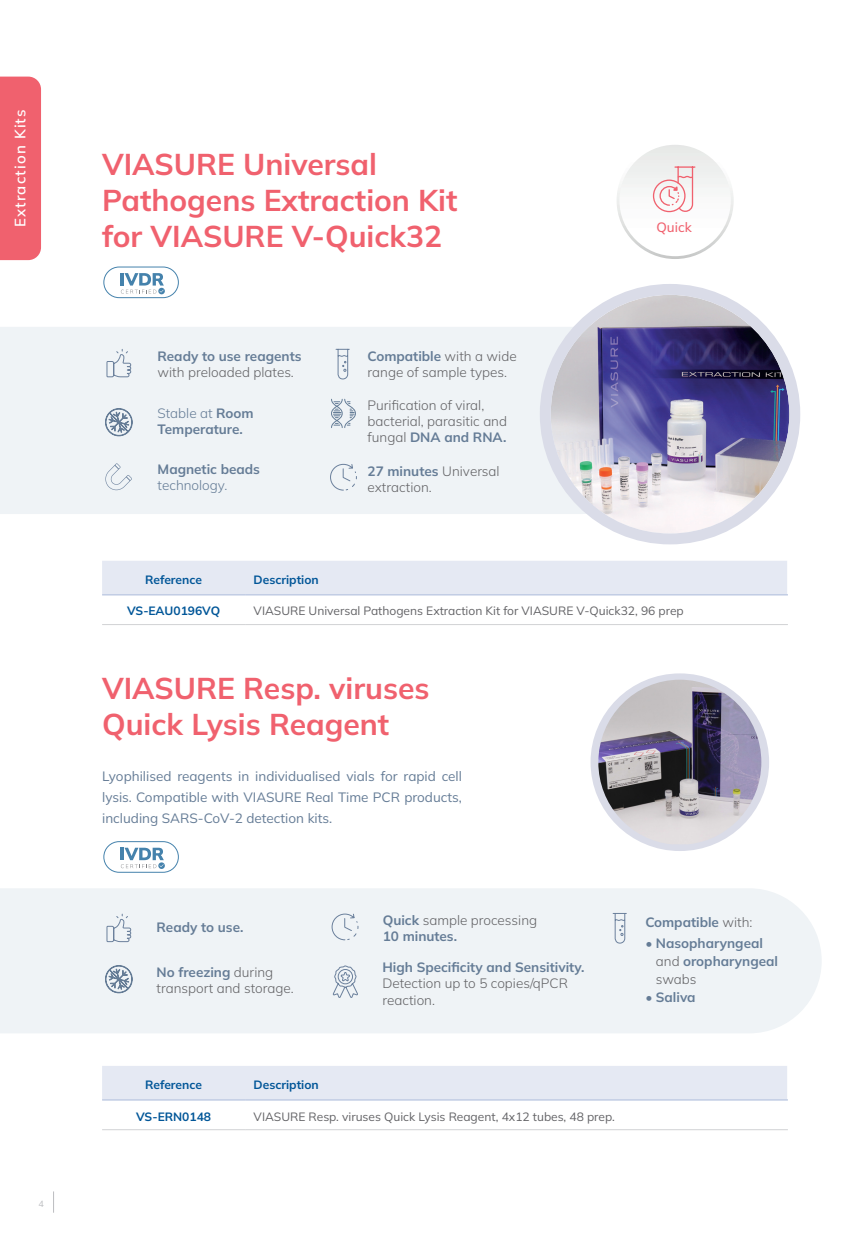
<style>
.page{position:relative;width:851px;height:1234px;background:#fff}
.page>*{position:absolute;margin:0;border:0;box-sizing:border-box;transform-origin:0 0}
.Títulos_secciones{font:700 30px/36px "Mulish";color:#f0616e}
.t1{font:600 15px "Mulish";letter-spacing:.075em;color:#fff}
.Texto_pag_1{font:300 13.5px/16.2px "Mulish";color:#636366}
.Texto{font:13.5px/21px "Mulish";color:#657c96;text-align:justify}
.Texto_pag_1-2{font:700 13.5px/16.2px "Mulish";color:#657c96}
.t2{font:500 13.5px "Mulish";color:#f0616e}
.t3{font:12px "Mulish";color:#636366}
.Table_encabezado{font:700 12px "Mulish";color:#015698}
.t4{font:9px "Mulish";color:#bcbdc0}
.s1{font-weight:700;color:#657c96}
.s2{font-weight:300}
.s3{font-weight:300;color:#636366}
</style>
<div class="page">
<svg style="left:53px;top:1191px;width:1px;height:21px"></svg>
<div style="left:0;top:327px;width:539px;height:187px;background:#eff3f6"></div>
<div style="left:0;top:888px;width:821px;height:145px;background:#eff3f6"></div>
<div style="left:102px;top:1066px;width:685px;height:35px;background:#e5e9f3"></div>
<hr style="left:102px;top:1129px;width:143px;height:1px;background:#d1d2d4">
<hr style="left:245px;top:1129px;width:542px;height:1px;background:#d1d2d4">
<hr style="left:102px;top:1098px;width:143px;height:2px;background:#c1cce4">
<hr style="left:245px;top:1098px;width:542px;height:2px;background:#c1cce4">
<div style="left:102px;top:561px;width:685px;height:35px;background:#e5e9f3"></div>
<hr style="left:102px;top:624px;width:143px;height:1px;background:#d1d2d4">
<hr style="left:245px;top:624px;width:542px;height:1px;background:#d1d2d4">
<hr style="left:102px;top:594px;width:143px;height:1px;background:#c1cce4">
<hr style="left:245px;top:594px;width:542px;height:1px;background:#c1cce4">
<div style="left:0;top:77px;width:41px;height:183px;background:#f0616e"></div>
<svg style="left:332px;top:964px;width:26px;height:34px"></svg>
<svg style="left:329px;top:463px;width:28px;height:28px"></svg>
<svg style="left:331px;top:913px;width:27px;height:27px"></svg>
<svg style="left:106px;top:348px;width:26px;height:34px"></svg>
<svg style="left:335px;top:348px;width:15px;height:31px"></svg>
<svg style="left:612px;top:912px;width:15px;height:31px"></svg>
<div style="left:590px;top:673px;width:179px;height:177px;background:#dadce8;border-radius:50%"></div>
<img style="left:598px;top:679px;width:163px;height:165px">
<svg style="left:105px;top:389px;width:27px;height:66px"></svg>
<svg style="left:616px;top:142px;width:117px;height:117px"></svg>
<div style="left:619px;top:145px;width:111px;height:111px;background:linear-gradient(to bottom,#e9ebe9,#fff);border-radius:56px"></div>
<svg style="left:652px;top:166px;width:44px;height:47px"></svg>
<hr style="left:120px;top:847px;width:4px;height:13px;background:#4582ac">
<svg style="left:121px;top:847px;width:43px;height:21px"></svg>
<div style="left:104px;top:841px;width:74px;height:31px;border:1px solid #4582ac;border-radius:15px"></div>
<svg style="left:539px;top:284px;width:261px;height:260px"></svg>
<hr style="left:120px;top:273px;width:4px;height:12px;background:#4582ac">
<svg style="left:121px;top:273px;width:43px;height:20px"></svg>
<div style="left:104px;top:267px;width:74px;height:31px;border:1px solid #4582ac;border-radius:15px"></div>
<svg style="left:104px;top:463px;width:28px;height:27px"></svg>
<svg style="left:331px;top:398px;width:25px;height:30px"></svg>
<svg style="left:105px;top:913px;width:27px;height:99px"></svg>
<p class="t1" style="left:10px;top:227px;width:119px;rotate:-90deg">Extraction Kits</p>
<p class="t4" style="left:38px;top:1196px;width:7px">4</p>
<p class="Títulos_secciones" style="left:102px;top:146px;width:357px">VIASURE Universal<br>Pathogens Extraction Kit for VIASURE V-Quick32</p>
<p class="Texto_pag_1" style="left:157px;top:347px;width:145px"><span class="s1">Ready to use reagents </span>with preloaded plates.</p>
<p class="Texto_pag_1-2" style="left:157px;top:405px;width:98px"><span class="s2">Stable at</span> Room<br>Temperature.</p>
<p class="Texto_pag_1-2" style="left:157px;top:460px;width:104px">Magnetic beads <span class="s2">technology.</span></p>
<p class="Texto_pag_1" style="left:367px;top:348px;width:150px"><span class="s1">Compatible</span> with a wide range of sample types.</p>
<p class="Texto_pag_1" style="left:367px;top:396px;width:141px">Purification of viral, bacterial, parasitic and fungal <span class="s1">DNA and RNA.</span></p>
<p class="Texto_pag_1" style="left:367px;top:462px;width:134px"><span class="s1">27 minutes</span> Universal extraction.</p>
<p class="t2" style="left:656px;top:218px;width:37px">Quick</p>
<p class="Table_encabezado" style="left:145px;top:571px;width:58px">Reference</p>
<p class="Table_encabezado" style="left:253px;top:571px;width:67px">Description</p>
<p class="Table_encabezado" style="left:127px;top:602px;width:95px">VS-EAU0196VQ</p>
<p class="t3" style="left:253px;top:602px;width:431px">VIASURE Universal Pathogens Extraction Kit for VIASURE V-Quick32, 96 prep</p>
<p class="Títulos_secciones" style="left:102px;top:669px;width:329px">VIASURE Resp. viruses<br>Quick Lysis Reagent</p>
<p class="Texto" style="left:102px;top:765px;width:361px">Lyophilised reagents in individualised vials for rapid cell lysis. Compatible with VIASURE Real Time PCR products, including SARS-CoV-2 detection kits.</p>
<p class="Texto_pag_1-2" style="left:157px;top:918px;width:88px">Ready to use.</p>
<p class="Texto_pag_1" style="left:156px;top:963px;width:139px"><span class="s1">No freezing</span> during transport and storage.</p>
<p class="Texto_pag_1" style="left:382px;top:911px;width:156px"><span class="s1">Quick</span> sample processing</p>
<p class="Texto_pag_1-2" style="left:382px;top:927px;width:76px">10 minutes.</p>
<p class="Texto_pag_1" style="left:382px;top:958px;width:203px"><span class="s1">High Specificity and Sensitivity.<br></span>Detection up to 5 copies/qPCR reaction.</p>
<p class="Table_encabezado" style="left:145px;top:1076px;width:58px">Reference</p>
<p class="Table_encabezado" style="left:253px;top:1076px;width:67px">Description</p>
<p class="Table_encabezado" style="left:136px;top:1107px;width:76px">VS-ERN0148</p>
<p class="t3" style="left:253px;top:1107px;width:362px">VIASURE Resp. viruses Quick Lysis Reagent, 4x12 tubes, 48 prep.</p>
<p class="Texto_pag_1-2" style="left:645px;top:913px;width:109px">Compatible <span class="s3">with:</span></p>
<p class="Texto_pag_1-2" style="left:655px;top:933px;width:124px;line-height:18px;text-indent:-10px">• Nasopharyngeal <span class="s3">and</span> oropharyngeal <span class="s3">swabs</span></p>
<p class="Texto_pag_1-2" style="left:645px;top:988px;width:52px">• Saliva</p>
</div>
